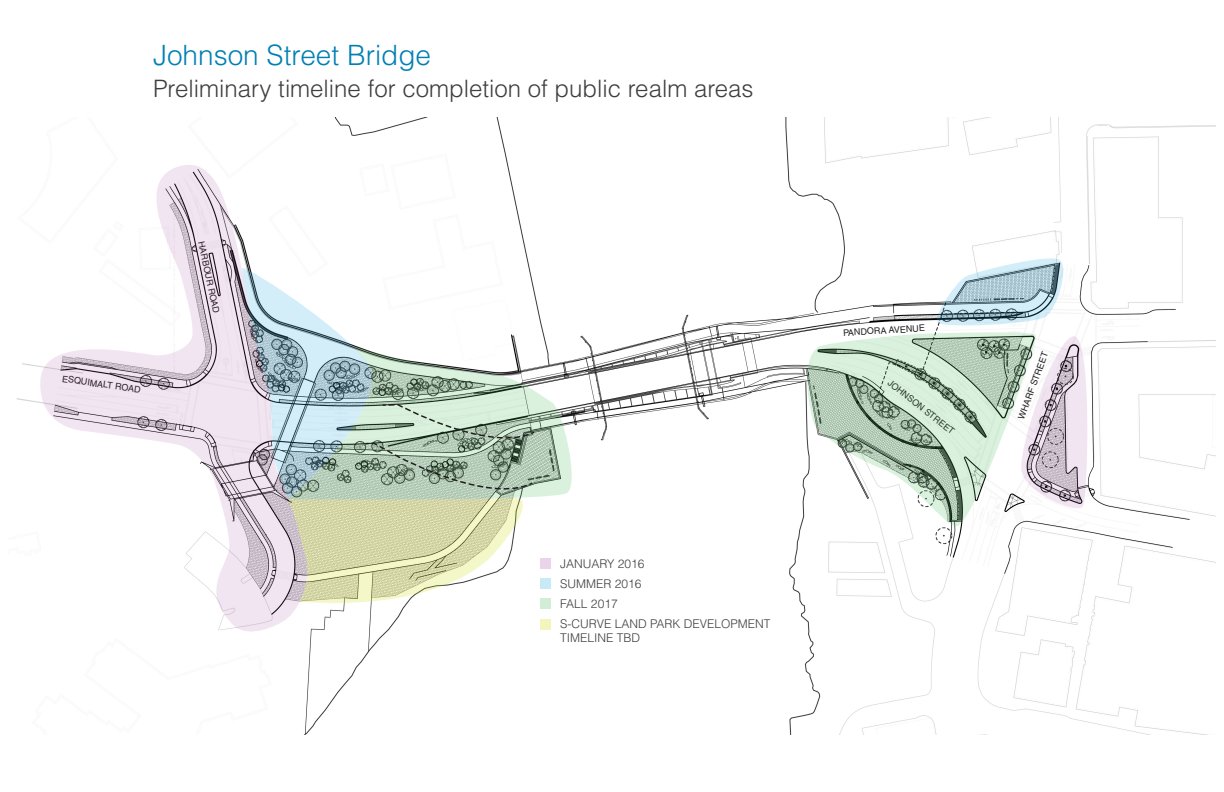
<style>
.page{position:relative;width:1224px;height:792px;background:#fff}
.page>*{position:absolute;margin:0;border:0;box-sizing:border-box;transform-origin:0 0}
.t1{font:300 28px "Helvetica LT Std";color:#007fb4}
.t2{font:300 24px "Helvetica LT Std";color:#3e3e3f}
.t3{font:300 12px/20px "Helvetica LT Std";color:#3e3e3f}
.t4{font:9px "Helvetica LT Std";color:#231f20}
</style>
<div class="page">
<img style="left:16px;top:117px;width:1199px;height:618px">
<div style="left:540px;top:558px;width:11px;height:10px;background:#e9d4e9"></div>
<div style="left:540px;top:579px;width:11px;height:10px;background:#c8eaf7"></div>
<div style="left:540px;top:598px;width:11px;height:11px;background:#d1edd5"></div>
<div style="left:540px;top:619px;width:11px;height:10px;background:#f2f5bc"></div>
<svg style="left:40px;top:165px;width:267px;height:467px"></svg>
<svg style="left:1036px;top:336px;width:51px;height:172px"></svg>
<svg style="left:937px;top:258px;width:126px;height:67px"></svg>
<svg style="left:807px;top:332px;width:229px;height:194px"></svg>
<svg style="left:536px;top:346px;width:36px;height:154px"></svg>
<svg style="left:242px;top:268px;width:294px;height:335px"></svg>
<h1 class="t1" style="left:153px;top:38px;width:280px">Johnson Street Bridge</h1>
<h2 class="t2" style="left:153px;top:74px;width:602px">Preliminary timeline for completion of public realm areas</h2>
<p class="t4" style="left:63px;top:373px;width:81px;rotate:8deg">ESQUIMALT ROAD</p>
<p class="t4" style="left:206px;top:240px;width:75px;rotate:78deg">HARBOUR ROAD</p>
<p class="t3" style="left:560px;top:554px;width:212px">JANUARY 2016<br>SUMMER 2016<br>FALL 2017<br>S-CURVE LAND PARK DEVELOPMENT</p>
<p class="t3" style="left:560px;top:628px;width:82px">TIMELINE TBD</p>
<p class="t4" style="left:843px;top:327px;width:83px;rotate:-3deg">PANDORA AVENUE</p>
<p class="t4" style="left:892px;top:378px;width:83px;rotate:38deg">JOHNSON STREET</p>
<p class="t4" style="left:1016px;top:417px;width:72px;rotate:-70deg">WHARF STREET</p>
</div>
